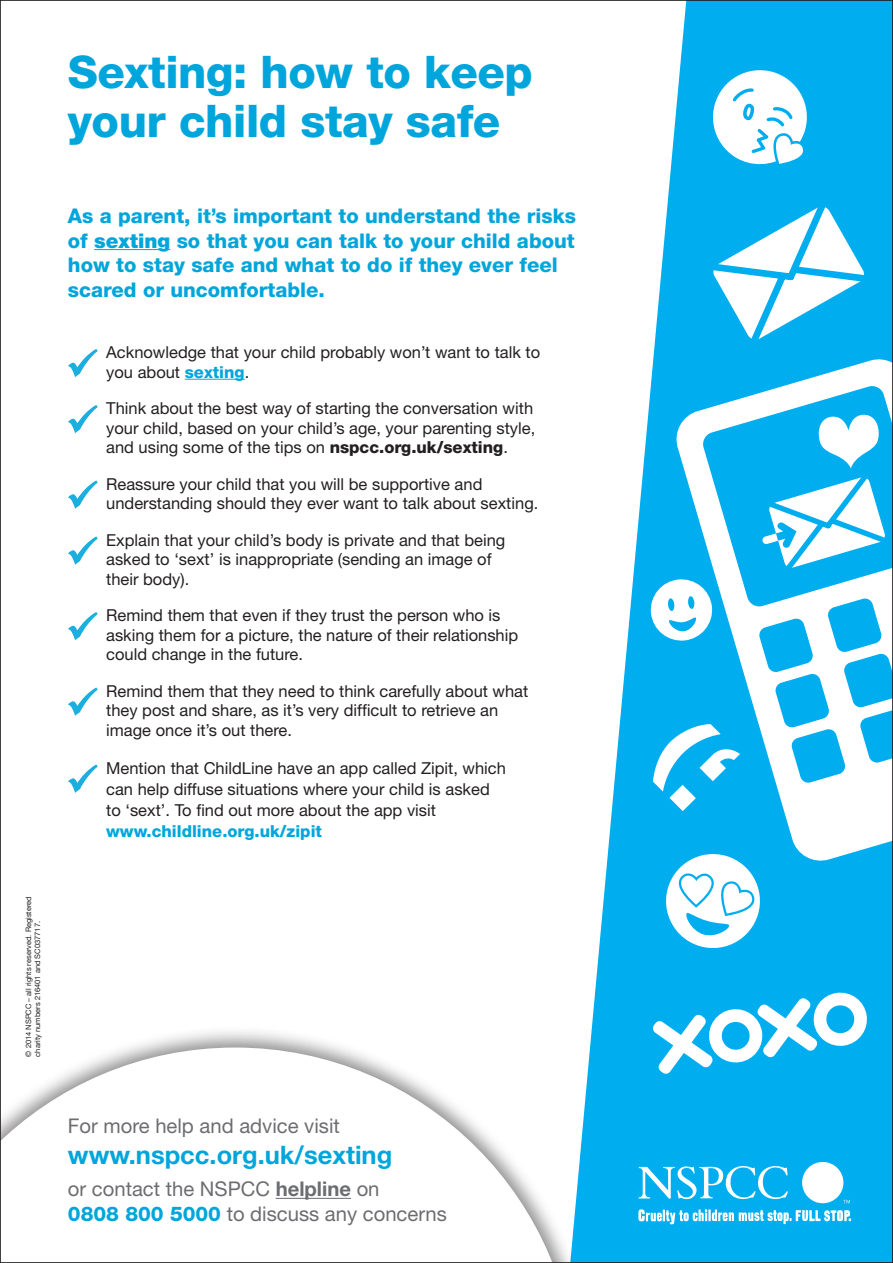
<style>
.page{position:relative;width:893px;height:1263px;background:#fff}
.page>*{position:absolute;margin:0;border:0;box-sizing:border-box;transform-origin:0 0}
.t1{font:800 45px/48px "Helvetica Neue";letter-spacing:-.01em;color:#00a6db}
.t2{font:700 25.5px "Helvetica Neue";color:#00a6db}
.t3{font:800 20.25px/24.8px "Helvetica Neue";color:#00a6db}
.t4{font:20.25px/24.3px "Helvetica Neue";color:#6c6d70}
.t5{font:16.5px/19.5px "Helvetica Neue";color:#231f20}
.t6{font:800 16.5px "Helvetica Neue";color:#00a6db}
.t7{font:7.5px/9px "Helvetica Neue";color:#231f20}
.s1{font-weight:900}
.s2{font-weight:800;color:#00a6db}
.s3{font-weight:800}
.s4{font-weight:700}
</style>
<div class="page">
<svg style="left:592px;top:2px;width:299px;height:1259px;fill:#00aeef"></svg>
<hr style="left:185px;top:379px;width:60px;height:1px;background:#00a6db">
<svg style="left:68px;top:349px;width:30px;height:28px"></svg>
<svg style="left:68px;top:405px;width:30px;height:28px"></svg>
<svg style="left:68px;top:480px;width:30px;height:29px"></svg>
<svg style="left:68px;top:536px;width:30px;height:29px"></svg>
<svg style="left:68px;top:612px;width:30px;height:29px"></svg>
<svg style="left:68px;top:687px;width:30px;height:29px"></svg>
<svg style="left:68px;top:764px;width:30px;height:29px"></svg>
<svg style="left:673px;top:356px;width:218px;height:508px;fill:#00aeef"></svg>
<svg style="left:706px;top:196px;width:165px;height:153px"></svg>
<hr style="left:94px;top:249px;width:76px;height:1px;background:#00a6db">
<svg style="left:708px;top:65px;width:104px;height:100px"></svg>
<svg style="left:661px;top:849px;width:104px;height:104px"></svg>
<svg style="left:652px;top:991px;width:217px;height:83px"></svg>
<svg style="left:638px;top:1165px;width:150px;height:35px"></svg>
<svg style="left:638px;top:1209px;width:213px;height:15px"></svg>
<div style="left:802px;top:1162px;width:41px;height:41px;background:#fff;border-radius:50%"></div>
<svg style="left:843px;top:1200px;width:7px;height:3px"></svg>
<div style="left:0;top:1025px;width:599px;height:238px;background:#231f20;opacity:.51"></div>
<svg style="left:2px;top:1047px;width:574px;height:214px"></svg>
<hr style="left:276px;top:1198px;width:75px;height:1px;background:#6c6d70">
<svg style="left:642px;top:385px;width:251px;height:426px"></svg>
<p class="t7" style="left:24px;top:1056px;width:162px;rotate:-90deg">© 2014 NSPCC – all rights reserved. Registered charity numbers 216401 and SC037717.</p>
<h1 class="t1" style="left:68px;top:48px;width:466px">Sexting: how to keep your child stay safe</h1>
<p class="t3" style="left:68px;top:203px;width:509px">As a parent, it’s important to understand the risks of <span class="s1">sexting</span> so that you can talk to your child about how to stay safe and what to do if they ever feel scared or uncomfortable.</p>
<p class="t5" style="left:106px;top:342px;width:435px">Acknowledge that your child probably won’t want to talk to you about <span class="s2">sexting</span>.</p>
<p class="t5" style="left:106px;top:398px;width:431px">Think about the best way of starting the conversation with your child, based on your child’s age, your parenting style, and using some of the tips on <span class="s3">nspcc.org.uk/sexting</span>.</p>
<p class="t5" style="left:106px;top:474px;width:434px">Reassure your child that you will be supportive and understanding should they ever want to talk about sexting.</p>
<p class="t5" style="left:106px;top:530px;width:401px">Explain that your child’s body is private and that being asked to ‘sext’ is inappropriate (sending an image of their body).</p>
<p class="t5" style="left:106px;top:605px;width:414px">Remind them that even if they trust the person who is asking them for a picture, the nature of their relationship could change in the future.</p>
<p class="t5" style="left:106px;top:681px;width:424px">Remind them that they need to think carefully about what they post and share, as it’s very difficult to retrieve an image once it’s out there.</p>
<p class="t5" style="left:106px;top:757px;width:401px;line-height:21px">Mention that ChildLine have an app called Zipit, which can help diffuse situations where your child is asked to ‘sext’. To find out more about the app visit</p>
<p class="t6" style="left:106px;top:821px;width:217px">www.childline.org.uk/zipit</p>
<p class="t4" style="left:68px;top:1113px;width:273px">For more help and advice visit</p>
<h2 class="t2" style="left:68px;top:1139px;width:326px">www.nspcc.org.uk/sexting</h2>
<p class="t4" style="left:68px;top:1177px;width:380px">or contact the NSPCC <span class="s4">helpline</span> on<br><span class="s2">0808 800 5000</span> to discuss any concerns</p>
</div>
